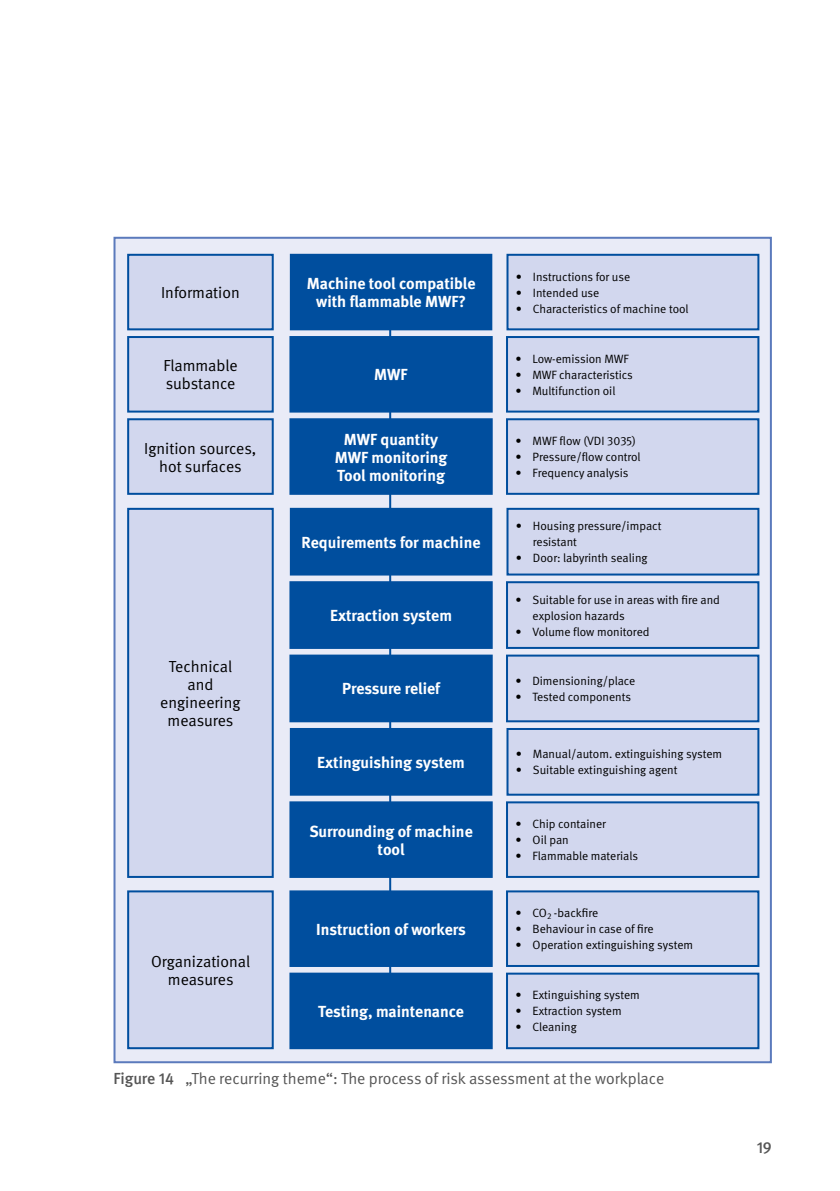
<style>
.page{position:relative;width:840px;height:1191px;background:#fff}
.page>*{position:absolute;margin:0;border:0;box-sizing:border-box;transform-origin:0 0}
.t1{font:700 16px/18px "DGUV Meta";color:#fff;text-align:center}
.t2{font:16px/18px "DGUV Meta";color:#000;text-align:center}
.t3{font:16px "DGUV Meta";color:#565656}
.t4{font:500 16px "DGUV Meta";color:#565656}
.t5{font:12px/16px "DGUV Meta";color:#000}
.s1{font-weight:500}
</style>
<div class="page">
<div style="left:113px;top:237px;width:658px;height:826px;background:#e9ebf7;border:2px solid #5b7abc"></div>
<hr style="left:389px;top:281px;width:2px;height:739px;background:#004e9e">
<div style="left:291px;top:255px;width:200px;height:74px;background:#004e9e"></div>
<div style="left:290px;top:254px;width:202px;height:76px;border:2px solid #004e9e"></div>
<div style="left:291px;top:509px;width:200px;height:65px;background:#004e9e"></div>
<div style="left:290px;top:508px;width:202px;height:67px;border:2px solid #004e9e"></div>
<div style="left:291px;top:729px;width:200px;height:65px;background:#004e9e"></div>
<div style="left:290px;top:728px;width:202px;height:67px;border:2px solid #004e9e"></div>
<div style="left:290px;top:337px;width:201px;height:74px;background:#004e9e"></div>
<div style="left:289px;top:336px;width:203px;height:76px;border:2px solid #004e9e"></div>
<div style="left:290px;top:582px;width:201px;height:66px;background:#004e9e"></div>
<div style="left:289px;top:581px;width:203px;height:68px;border:2px solid #004e9e"></div>
<div style="left:290px;top:802px;width:201px;height:75px;background:#004e9e"></div>
<div style="left:289px;top:801px;width:203px;height:77px;border:2px solid #004e9e"></div>
<div style="left:290px;top:419px;width:201px;height:75px;background:#004e9e"></div>
<div style="left:289px;top:418px;width:203px;height:77px;border:2px solid #004e9e"></div>
<div style="left:290px;top:655px;width:201px;height:66px;background:#004e9e"></div>
<div style="left:289px;top:654px;width:203px;height:68px;border:2px solid #004e9e"></div>
<div style="left:290px;top:891px;width:201px;height:75px;background:#004e9e"></div>
<div style="left:289px;top:890px;width:203px;height:77px;border:2px solid #004e9e"></div>
<div style="left:290px;top:973px;width:201px;height:75px;background:#004e9e"></div>
<div style="left:289px;top:972px;width:203px;height:77px;border:2px solid #004e9e"></div>
<div style="left:507px;top:255px;width:251px;height:74px;background:#d2d7ee"></div>
<div style="left:506px;top:254px;width:253px;height:76px;border:2px solid #004e9e"></div>
<div style="left:507px;top:509px;width:251px;height:65px;background:#d2d7ee"></div>
<div style="left:506px;top:508px;width:253px;height:67px;border:2px solid #004e9e"></div>
<div style="left:507px;top:729px;width:251px;height:65px;background:#d2d7ee"></div>
<div style="left:506px;top:728px;width:253px;height:67px;border:2px solid #004e9e"></div>
<div style="left:506px;top:337px;width:252px;height:74px;background:#d2d7ee"></div>
<div style="left:505px;top:336px;width:254px;height:76px;border:2px solid #004e9e"></div>
<div style="left:506px;top:582px;width:252px;height:66px;background:#d2d7ee"></div>
<div style="left:505px;top:581px;width:254px;height:68px;border:2px solid #004e9e"></div>
<div style="left:506px;top:802px;width:252px;height:75px;background:#d2d7ee"></div>
<div style="left:505px;top:801px;width:254px;height:77px;border:2px solid #004e9e"></div>
<div style="left:506px;top:419px;width:252px;height:75px;background:#d2d7ee"></div>
<div style="left:505px;top:418px;width:254px;height:77px;border:2px solid #004e9e"></div>
<div style="left:506px;top:655px;width:252px;height:66px;background:#d2d7ee"></div>
<div style="left:505px;top:654px;width:254px;height:68px;border:2px solid #004e9e"></div>
<div style="left:506px;top:891px;width:252px;height:75px;background:#d2d7ee"></div>
<div style="left:505px;top:890px;width:254px;height:77px;border:2px solid #004e9e"></div>
<div style="left:506px;top:973px;width:252px;height:75px;background:#d2d7ee"></div>
<div style="left:505px;top:972px;width:254px;height:77px;border:2px solid #004e9e"></div>
<div style="left:128px;top:255px;width:144px;height:74px;background:#d2d7ee"></div>
<div style="left:127px;top:254px;width:146px;height:76px;border:2px solid #004e9e"></div>
<div style="left:128px;top:337px;width:144px;height:74px;background:#d2d7ee"></div>
<div style="left:127px;top:336px;width:146px;height:76px;border:2px solid #004e9e"></div>
<div style="left:128px;top:419px;width:144px;height:75px;background:#d2d7ee"></div>
<div style="left:127px;top:418px;width:146px;height:77px;border:2px solid #004e9e"></div>
<div style="left:128px;top:891px;width:144px;height:157px;background:#d2d7ee"></div>
<div style="left:127px;top:890px;width:146px;height:159px;border:2px solid #004e9e"></div>
<div style="left:128px;top:509px;width:144px;height:368px;background:#d2d7ee"></div>
<div style="left:127px;top:508px;width:146px;height:370px;border:2px solid #004e9e"></div>
<h1 class="t2" style="left:161px;top:284px;width:80px">Information</h1>
<h1 class="t2" style="left:163px;top:357px;width:76px;text-align:left">Flammable substance</h1>
<h1 class="t2" style="left:144px;top:439px;width:113px">Ignition sources, hot surfaces</h1>
<h1 class="t2" style="left:160px;top:657px;width:82px">Technical and engineering measures</h1>
<h1 class="t2" style="left:151px;top:952px;width:100px">Organizational measures</h1>
<h1 class="t1" style="left:306px;top:275px;width:170px">Machine tool compatible with flammable MWF?</h1>
<h1 class="t1" style="left:374px;top:366px;width:35px">MWF</h1>
<h1 class="t1" style="left:334px;top:430px;width:114px">MWF quantity<br>MWF monitoring<br>Tool monitoring</h1>
<h1 class="t1" style="left:301px;top:534px;width:180px">Requirements for machine</h1>
<h1 class="t1" style="left:330px;top:607px;width:123px">Extraction system</h1>
<h1 class="t1" style="left:342px;top:680px;width:99px">Pressure relief</h1>
<h1 class="t1" style="left:317px;top:754px;width:149px">Extinguishing system</h1>
<h1 class="t1" style="left:309px;top:822px;width:165px">Surrounding of machine tool</h1>
<h1 class="t1" style="left:316px;top:920px;width:151px">Instruction of workers</h1>
<h1 class="t1" style="left:318px;top:1002px;width:147px">Testing, maintenance</h1>
<p class="t5" style="left:515px;top:269px;width:116px">• Instructions for use</p>
<p class="t5" style="left:515px;top:285px;width:85px">• Intended use</p>
<p class="t5" style="left:515px;top:301px;width:174px">• Characteristics of machine tool</p>
<p class="t5" style="left:515px;top:351px;width:115px">• Low-emission MWF</p>
<p class="t5" style="left:515px;top:367px;width:119px">• MWF characteristics</p>
<p class="t5" style="left:515px;top:383px;width:102px">• Multifunction oil</p>
<p class="t5" style="left:515px;top:433px;width:122px">• MWF flow (VDI 3035)</p>
<p class="t5" style="left:515px;top:449px;width:126px">• Pressure/flow control</p>
<p class="t5" style="left:515px;top:465px;width:114px">• Frequency analysis</p>
<p class="t5" style="left:532px;top:518px;width:130px;text-indent:-17px">• Housing pressure/impact resistant</p>
<p class="t5" style="left:515px;top:550px;width:133px">• Door: labyrinth sealing</p>
<p class="t5" style="left:532px;top:591px;width:189px;text-indent:-17px">• Suitable for use in areas with fire and explosion hazards</p>
<p class="t5" style="left:515px;top:623px;width:135px">• Volume flow monitored</p>
<p class="t5" style="left:515px;top:673px;width:121px">• Dimensioning/place</p>
<p class="t5" style="left:515px;top:689px;width:117px">• Tested components</p>
<p class="t5" style="left:515px;top:746px;width:208px">• Manual/autom. extinguishing system</p>
<p class="t5" style="left:515px;top:762px;width:163px">• Suitable extinguishing agent</p>
<p class="t5" style="left:515px;top:816px;width:92px">• Chip container</p>
<p class="t5" style="left:515px;top:832px;width:55px">• Oil pan</p>
<p class="t5" style="left:515px;top:848px;width:124px">• Flammable materials</p>
<p class="t5" style="left:515px;top:905px;width:84px">• CO<sub>2</sub> -backfire</p>
<p class="t5" style="left:515px;top:921px;width:139px">• Behaviour in case of fire</p>
<p class="t5" style="left:515px;top:937px;width:179px">• Operation extinguishing system</p>
<p class="t5" style="left:515px;top:987px;width:126px">• Extinguishing system</p>
<p class="t5" style="left:515px;top:1003px;width:107px">• Extraction system</p>
<p class="t5" style="left:515px;top:1019px;width:63px">• Cleaning</p>
<h1 class="t3" style="left:113px;top:1069px;width:552px"><span class="s1">Figure 14</span> „The recurring theme“: The process of risk assessment at the workplace</h1>
<h1 class="t4" style="left:756px;top:1137px;width:17px">19</h1>
</div>
